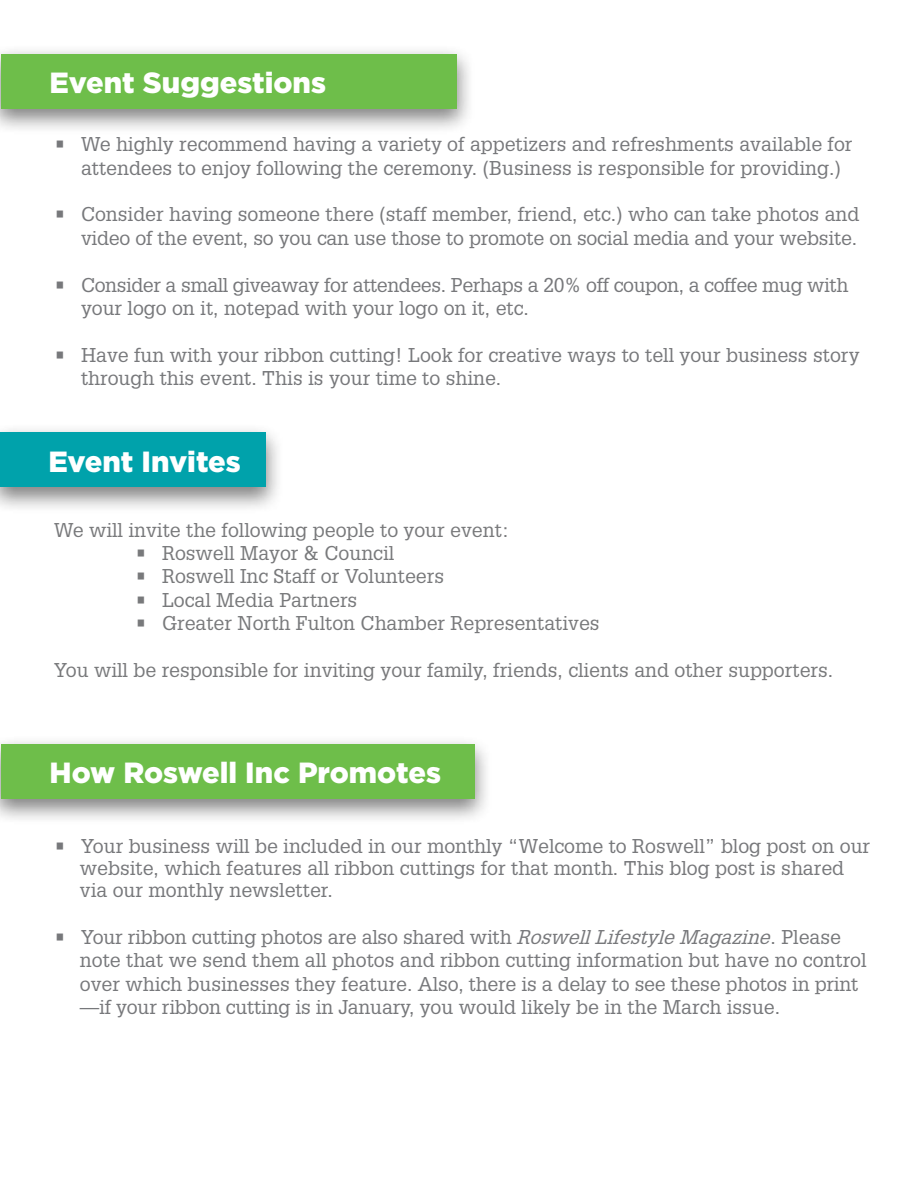
<style>
.page{position:relative;width:918px;height:1188px;background:#fff}
.page>*{position:absolute;margin:0;border:0;box-sizing:border-box;transform-origin:0 0}
.t1{font:900 29.1px "Gotham";color:#fff}
.t2{font:19.5px/23.4px "Glypha LT Std";color:#77787b}
.t3{font:19.5px "Glypha LT Std";color:#78797b}
.t4{font:19.5px/23.4px "Glypha LT Std";letter-spacing:-.02em;color:#77787b}
.s1{font-style:italic}
</style>
<div class="page">
<div style="left:0;top:45px;width:475px;height:91px;background:#000;opacity:.5"></div>
<div style="left:1px;top:54px;width:456px;height:55px;background:#6ebe4a"></div>
<div style="left:0;top:423px;width:284px;height:91px;background:#000;opacity:.5"></div>
<div style="left:0;top:432px;width:266px;height:55px;background:#00a2ab"></div>
<div style="left:0;top:735px;width:493px;height:91px;background:#000;opacity:.5"></div>
<div style="left:1px;top:744px;width:473px;height:55px;background:#6ebe4a"></div>
<h1 class="t1" style="left:50px;top:66px;width:278px">Event Suggestions</h1>
<p class="t2" style="left:81px;top:132px;width:773px;text-indent:-27px">• We highly recommend having a variety of appetizers and refreshments available for attendees to enjoy following the ceremony. (Business is responsible for providing.)</p>
<p class="t2" style="left:54px;top:202px;width:807px;text-align:right">• Consider having someone there (staff member, friend, etc.) who can take photos and video of the event, so you can use those to promote on social media and your website.</p>
<p class="t4" style="left:81px;top:273px;width:769px;text-indent:-27px">• Consider a small giveaway for attendees. Perhaps a 20% off coupon, a coffee mug with your logo on it, notepad with your logo on it, etc.</p>
<p class="t2" style="left:81px;top:343px;width:780px;text-indent:-27px">• Have fun with your ribbon cutting! Look for creative ways to tell your business story through this event. This is your time to shine.</p>
<h1 class="t1" style="left:48px;top:445px;width:194px">Event Invites</h1>
<p class="t3" style="left:54px;top:518px;width:457px">We will invite the following people to your event:</p>
<p class="t3" style="left:135px;top:541px;width:261px">• Roswell Mayor &amp; Council</p>
<p class="t3" style="left:135px;top:565px;width:311px">• Roswell Inc Staff or Volunteers</p>
<p class="t3" style="left:135px;top:588px;width:224px">• Local Media Partners</p>
<p class="t3" style="left:135px;top:612px;width:466px">• Greater North Fulton Chamber Representatives</p>
<p class="t3" style="left:54px;top:658px;width:781px">You will be responsible for inviting your family, friends, clients and other supporters.</p>
<h1 class="t1" style="left:50px;top:756px;width:393px">How Roswell Inc Promotes</h1>
<p class="t2" style="left:80px;top:834px;width:792px;line-height:22.2px;text-indent:-26px">• Your business will be included in our monthly “Welcome to Roswell” blog post on our website, which features all ribbon cuttings for that month. This blog post is shared via our monthly newsletter.</p>
<p class="t2" style="left:80px;top:925px;width:788px;text-indent:-26px">• Your ribbon cutting photos are also shared with <span class="s1">RoswellLifestyleMagazine</span>. Please note that we send them all photos and ribbon cutting information but have no control over which businesses they feature. Also, there is a delay to see these photos in print —if your ribbon cutting is in January, you would likely be in the March issue.</p>
</div>
